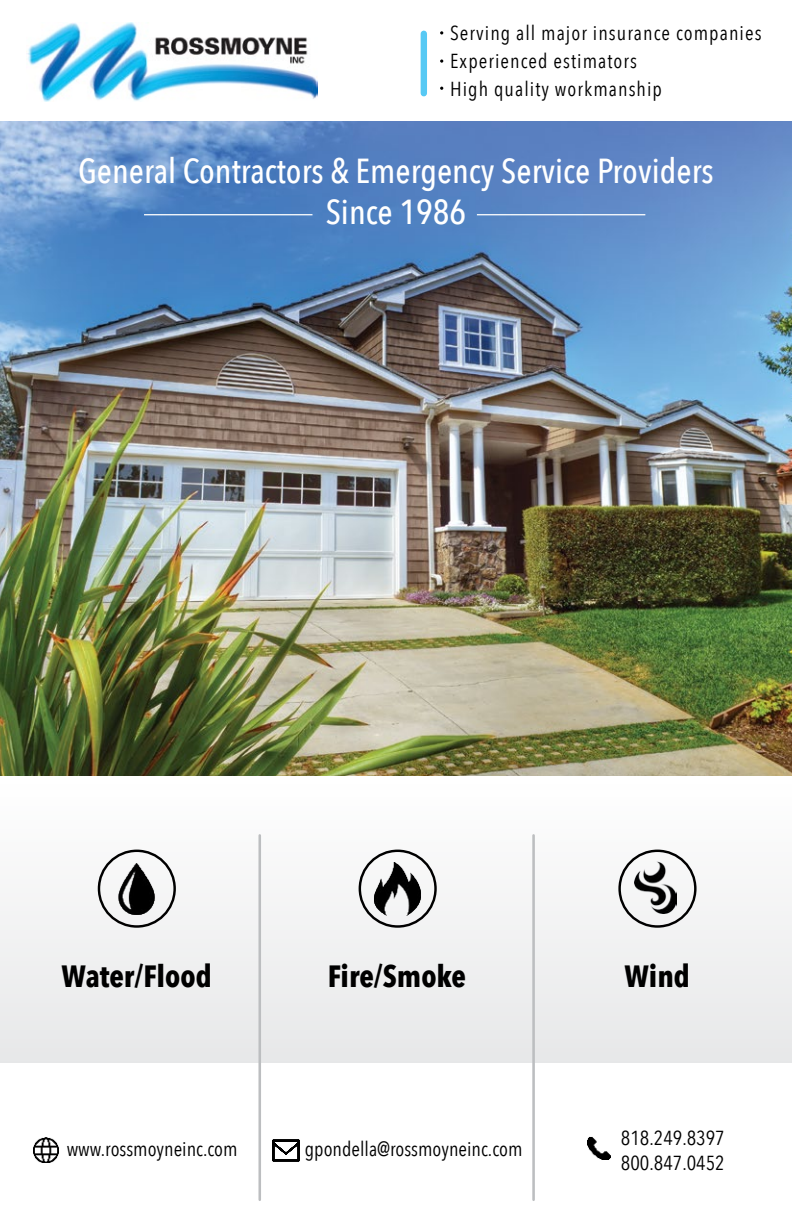
<style>
.page{position:relative;width:792px;height:1224px;background:#fff}
.page>*{position:absolute;margin:0;border:0;box-sizing:border-box;transform-origin:0 0}
.t1{font:500 34.6px/41.6px "Avenir Next Condensed";color:#fff;text-align:center}
.t2{font:700 30.6px "Avenir Next Condensed";color:#000}
.t3{font:20.2px/27.6px "Avenir Next Condensed";letter-spacing:.05em;color:#000}
.t4{font:20.2px/24.2px "Avenir Next Condensed";color:#000}
</style>
<div class="page">
<div style="left:0;top:775px;width:792px;height:287px;background:#f2f3f3"></div>
<img style="left:26px;top:23px;width:291px;height:79px">
<div style="left:421px;top:34px;width:6px;height:59px;background:#57c9f4"></div>
<hr style="left:258px;top:835px;width:3px;height:365px;background:#bcbec0">
<hr style="left:532px;top:835px;width:3px;height:365px;background:#bcbec0">
<div style="left:98px;top:850px;width:78px;height:78px;border:2px solid #000;border-radius:50%"></div>
<div style="left:359px;top:850px;width:78px;height:78px;border:2px solid #000;border-radius:50%"></div>
<div style="left:618px;top:850px;width:79px;height:78px;border:2px solid #000;border-radius:50%"></div>
<img style="left:587px;top:1137px;width:23px;height:23px">
<img style="left:34px;top:1137px;width:25px;height:25px">
<img style="left:273px;top:1139px;width:27px;height:23px">
<svg style="left:440px;top:31px;width:3px;height:4px"></svg>
<svg style="left:440px;top:59px;width:3px;height:4px"></svg>
<img style="left:0;top:121px;width:792px;height:654px">
<img style="left:118px;top:863px;width:37px;height:51px">
<img style="left:371px;top:862px;width:53px;height:53px">
<img style="left:634px;top:862px;width:42px;height:52px">
<hr style="left:477px;top:214px;width:168px;height:1px;background:#fff">
<hr style="left:144px;top:214px;width:168px;height:1px;background:#fff">
<p class="t3" style="left:450px;top:19px;width:313px">Serving all major insurance companies<br>Experienced estimators<br>High quality workmanship</p>
<p class="t1" style="left:78px;top:150px;width:637px">General Contractors &amp; Emergency Service Providers<br>Since 1986</p>
<p class="t2" style="left:62px;top:958px;width:152px">Water/Flood</p>
<p class="t2" style="left:328px;top:958px;width:140px">Fire/Smoke</p>
<p class="t2" style="left:624px;top:958px;width:67px">Wind</p>
<p class="t4" style="left:67px;top:1136px;width:172px">www.rossmoyneinc.com</p>
<p class="t4" style="left:305px;top:1136px;width:219px">gpondella@rossmoyneinc.com</p>
<p class="t4" style="left:621px;top:1125px;width:105px">818.249.8397<br>800.847.0452</p>
</div>
